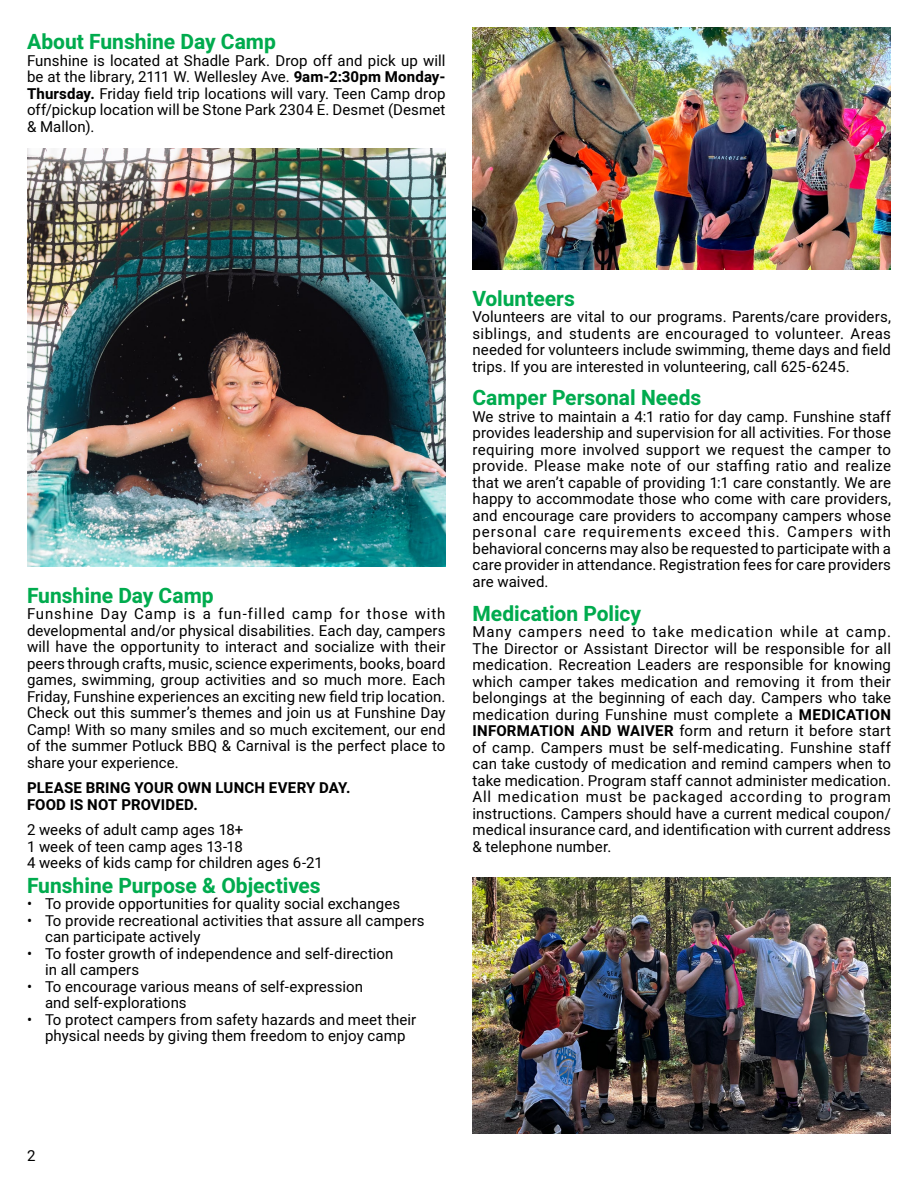
<style>
.page{position:relative;width:918px;height:1188px;background:#fff}
.page>*{position:absolute;margin:0;border:0;box-sizing:border-box;transform-origin:0 0}
.t1{font:700 21px "Heebo";color:#00ab4e}
.t2{font:15px/16.5px "Heebo";letter-spacing:.005em;color:#000;text-align:justify}
.t3{font:700 15px/16.5px "Heebo";letter-spacing:.01em;color:#000}
.s1{font-weight:700}
</style>
<div class="page">
<img style="left:27px;top:148px;width:419px;height:419px">
<img style="left:472px;top:878px;width:419px;height:256px">
<img style="left:472px;top:27px;width:419px;height:243px">
<h1 class="t1" style="left:27px;top:27px;width:250px">About Funshine Day Camp</h1>
<p class="t2" style="left:27px;top:52px;width:420px">Funshine is located at Shadle Park. Drop off and pick up will be at the library, 2111 W. Wellesley Ave. <span class="s1">9am-2:30pm Monday-Thursday.</span> Friday field trip locations will vary. Teen Camp drop off/pickup location will be Stone Park 2304 E. Desmet (Desmet &amp; Mallon).</p>
<h1 class="t1" style="left:27px;top:580px;width:188px">Funshine Day Camp</h1>
<p class="t2" style="left:27px;top:605px;width:420px">Funshine Day Camp is a fun-filled camp for those with developmental and/or physical disabilities. Each day, campers will have the opportunity to interact and socialize with their peers through crafts, music, science experiments, books, board games, swimming, group activities and so much more. Each Friday, Funshine experiences an exciting new field trip location.<br>Check out this summer’s themes and join us at Funshine Day Camp! With so many smiles and so much excitement, our end of the summer Potluck BBQ &amp; Carnival is the perfect place to share your experience.</p>
<p class="t3" style="left:27px;top:780px;width:325px">PLEASE BRING YOUR OWN LUNCH EVERY DAY.<br>FOOD IS NOT PROVIDED.</p>
<p class="t2" style="left:27px;top:821px;width:297px;text-align:left">2 weeks of adult camp ages 18+<br>1 week of teen camp ages 13-18<br>4 weeks of kids camp for children ages 6-21</p>
<h1 class="t1" style="left:27px;top:871px;width:295px">Funshine Purpose &amp; Objectives</h1>
<p class="t2" style="left:27px;top:896px;width:375px">• To provide opportunities for quality social exchanges</p>
<p class="t2" style="left:45px;top:912px;width:381px;text-indent:-18px">• To provide recreational activities that assure all campers can participate actively</p>
<p class="t2" style="left:45px;top:945px;width:350px;text-indent:-18px">• To foster growth of independence and self-direction in all campers</p>
<p class="t2" style="left:45px;top:978px;width:320px;text-indent:-18px">• To encourage various means of self-expression and self-explorations</p>
<p class="t2" style="left:27px;top:1011px;width:391px;text-align:center">• To protect campers from safety hazards and meet their physical needs by giving them freedom to enjoy camp</p>
<h1 class="t1" style="left:472px;top:283px;width:104px">Volunteers</h1>
<p class="t2" style="left:472px;top:308px;width:420px">Volunteers are vital to our programs. Parents/care providers, siblings, and students are encouraged to volunteer. Areas needed for volunteers include swimming, theme days and field trips. If you are interested in volunteering, call 625-6245.</p>
<h1 class="t1" style="left:472px;top:383px;width:230px">Camper Personal Needs</h1>
<p class="t2" style="left:472px;top:408px;width:420px">We strive to maintain a 4:1 ratio for day camp. Funshine staff provides leadership and supervision for all activities. For those requiring more involved support we request the camper to provide. Please make note of our staffing ratio and realize that we aren’t capable of providing 1:1 care constantly. We are happy to accommodate those who come with care providers, and encourage care providers to accompany campers whose personal care requirements exceed this. Campers with behavioral concerns may also be requested to participate with a care provider in attendance. Registration fees for care providers are waived.</p>
<h1 class="t1" style="left:472px;top:598px;width:170px">Medication Policy</h1>
<p class="t2" style="left:472px;top:623px;width:420px">Many campers need to take medication while at camp.<br>The Director or Assistant Director will be responsible for all medication. Recreation Leaders are responsible for knowing which camper takes medication and removing it from their belongings at the beginning of each day. Campers who take medication during Funshine must complete a <span class="s1">MEDICATION INFORMATION AND WAIVER</span> form and return it before start of camp. Campers must be self-medicating. Funshine staff can take custody of medication and remind campers when to take medication. Program staff cannot administer medication.<br>All medication must be packaged according to program instructions. Campers should have a current medical coupon/ medical insurance card, and identification with current address &amp; telephone number.</p>
<p class="t2" style="left:27px;top:1147px;width:10px">2</p>
</div>
